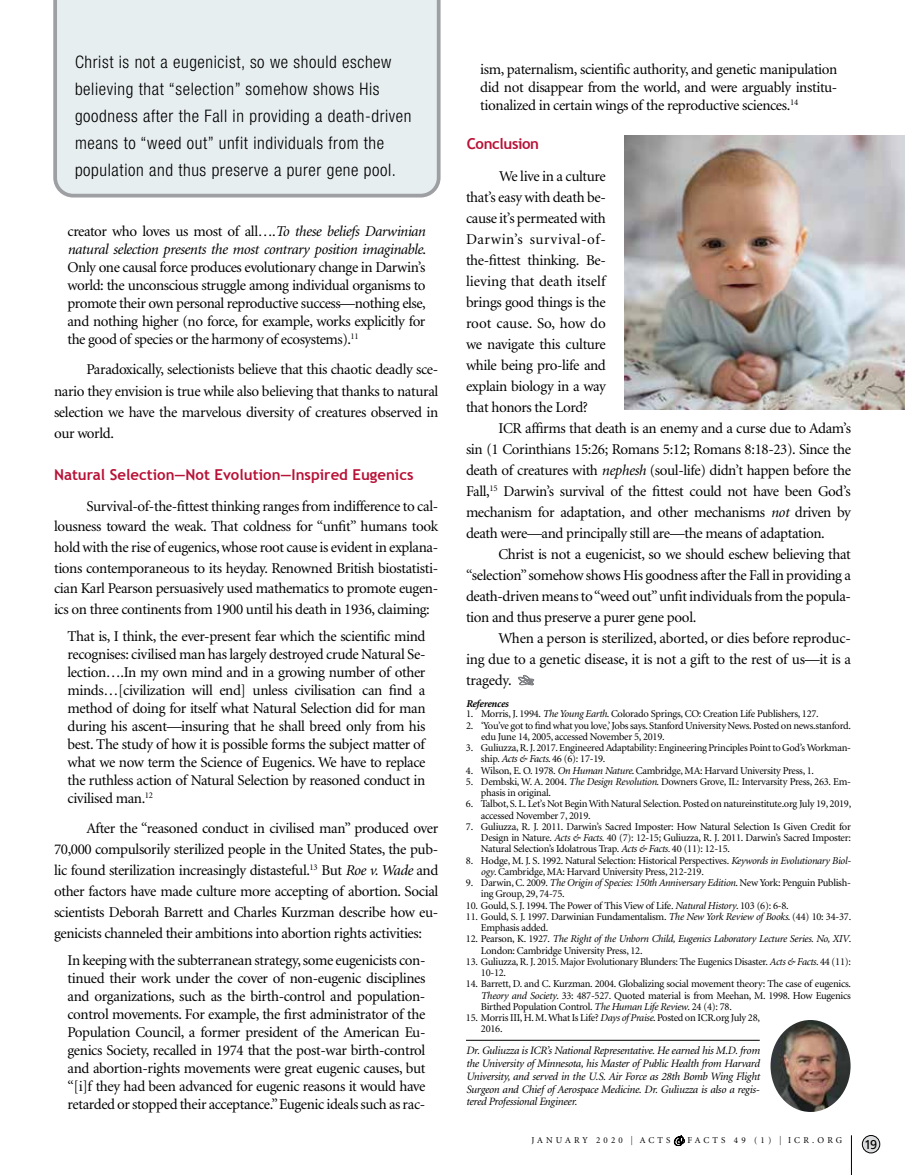
<style>
.page{position:relative;width:905px;height:1175px;background:#fff}
.page>*{position:absolute;margin:0;border:0;box-sizing:border-box;transform-origin:0 0}
.t1{font:300 condensed 17.25px/27px "Helvetica Neue";letter-spacing:.035em;color:#000}
.t2{font:15px/21px "Minion";letter-spacing:-.025em;color:#000;text-align:justify}
.t3{font:700 15px "Trebuchet MS";color:#b81237}
.t4{font:700 15px "Trebuchet MS";letter-spacing:-.025em;color:#b81237}
.t5{font:12.75px "Frutiger";color:#000}
.t6{font:italic 11.25px/12.8px "Minion";letter-spacing:-.025em;color:#000;text-align:justify}
.t7{font:10.5px/11.2px "Minion";letter-spacing:-.025em;color:#000}
.t8{font:italic 10.5px/11.2px "Minion";letter-spacing:-.025em;color:#000}
.t9{font:italic 700 10.5px "Minion";letter-spacing:-.025em;color:#000}
.t10{font:9px "Minion";letter-spacing:.35em;color:#000}
.s1{font-style:italic}
.s2{font-style:normal}
.s3{font-family:"Frutiger";font-weight:300;font-size:12.15px}
.s4{font-family:"Zapfino";font-size:6.3px}
</style>
<div class="page">
<hr style="left:466px;top:1039px;width:293px;height:1px;background:#000">
<div style="left:862px;top:1135px;width:17px;height:17px;background:#dcddde;border-radius:50%"></div>
<div style="left:862px;top:1135px;width:17px;height:18px;border:1px solid #000;border-radius:50%"></div>
<hr style="left:851px;top:1135px;width:1px;height:39px;background:#000">
<img style="left:770px;top:1020px;width:80px;height:92px">
<div style="left:53px;top:0;width:387px;height:197px;background:#e7eef0"></div>
<svg style="left:518px;top:675px;width:16px;height:10px"></svg>
<img style="left:624px;top:135px;width:280px;height:274px">
<p class="t1" style="left:75px;top:48px;width:338px">Christ is not a eugenicist, so we should eschew believing that “selection” somehow shows His goodness after the Fall in providing a death-driven means to “weed out” unfit individuals from the population and thus preserve a purer gene pool.</p>
<p class="t2" style="left:68px;top:223px;width:360px;line-height:18px">creator who loves us most of all….<span class="s1">To these beliefs Darwinian natural selection presents the most contrary position imaginable</span>.<br>Only one causal force produces evolutionary change in Darwin’s world: the unconscious struggle among individual organisms to promote their own personal reproductive success—nothing else, and nothing higher (no force, for example, works explicitly for the good of species or the harmony of ecosystems).<sup>11</sup></p>
<p class="t2" style="left:54px;top:360px;width:386px;text-indent:32px">Paradoxically, selectionists believe that this chaotic deadly sce&shy;nario they envision is true while also believing that thanks to natural selection we have the marvelous diversity of creatures observed in our world.</p>
<p class="t3" style="left:54px;top:465px;width:361px">Natural Selection—Not Evolution—Inspired Eugenics</p>
<p class="t2" style="left:54px;top:496px;width:386px;text-indent:32px">Survival-of-the-fittest thinking ranges from indifference to cal&shy;lousness toward the weak. That coldness for “unfit” humans took hold with the rise of eugenics, whose root cause is evident in explana&shy;tions contemporaneous to its heyday. Renowned British biostatisti&shy;cian Karl Pearson persuasively used mathematics to promote eugen&shy;ics on three continents from 1900 until his death in 1936, claiming:</p>
<p class="t2" style="left:67px;top:627px;width:359px;line-height:18px">That is, I think, the ever-present fear which the scientific mind recognises: civilised man has largely destroyed crude Natural Se&shy;lection….In my own mind and in a growing number of other minds…[civilization will end] unless civilisation can find a method of doing for itself what Natural Selection did for man during his ascent—insuring that he shall breed only from his best. The study of how it is possible forms the subject matter of what we now term the Science of Eugenics. We have to replace the ruthless action of Natural Selection by reasoned conduct in civilised man.<sup>12</sup></p>
<p class="t2" style="left:54px;top:818px;width:386px;text-indent:32px">After the “reasoned conduct in civilised man” produced over 70,000 compulsorily sterilized people in the United States, the pub&shy;lic found sterilization increasingly distasteful.<sup>13</sup> But <span class="s1">Roe v. Wade</span> and other factors have made culture more accepting of abortion. Social scientists Deborah Barrett and Charles Kurzman describe how eu&shy;genicists channeled their ambitions into abortion rights activities:</p>
<p class="t2" style="left:68px;top:951px;width:359px;line-height:18px">In keeping with the subterranean strategy, some eugenicists con&shy;tinued their work under the cover of non-eugenic disciplines and organizations, such as the birth-control and population&shy;control movements. For example, the first administrator of the Population Council, a former president of the American Eu&shy;genics Society, recalled in 1974 that the post-war birth-control and abortion-rights movements were great eugenic causes, but “[i]f they had been advanced for eugenic reasons it would have retarded or stopped their acceptance.” Eugenic ideals such as rac-</p>
<p class="t2" style="left:480px;top:61px;width:359px;line-height:18px">ism, paternalism, scientific authority, and genetic manipulation did not disappear from the world, and were arguably institu&shy;tionalized in certain wings of the reproductive sciences.<sup>14</sup></p>
<p class="t4" style="left:466px;top:135px;width:74px">Conclusion</p>
<p class="t2" style="left:466px;top:166px;width:141px;text-indent:33px">We live in a culture that’s easy with death be&shy;cause it’s permeated with Darwin’s survival-of&shy;the-fittest thinking. Be&shy;lieving that death itself brings good things is the root cause. So, how do we navigate this culture while being pro-life and explain biology in a way that honors the Lord?</p>
<p class="t2" style="left:466px;top:418px;width:386px;text-indent:32px">ICR affirms that death is an enemy and a curse due to Adam’s sin (1 Corinthians 15:26; Romans 5:12; Romans 8:18-23). Since the death of creatures with <span class="s1">nephesh</span> (soul-life) didn’t happen before the Fall,<sup>15</sup> Darwin’s survival of the fittest could not have been God’s mechanism for adaptation, and other mechanisms <span class="s1">not</span> driven by death were—and principally still are—the means of adaptation.</p>
<p class="t2" style="left:466px;top:544px;width:386px;text-indent:32px">Christ is not a eugenicist, so we should eschew believing that “selection” somehow shows His goodness after the Fall in providing a death-driven means to “weed out” unfit individuals from the popula&shy;tion and thus preserve a purer gene pool.</p>
<p class="t2" style="left:466px;top:628px;width:386px;text-indent:32px">When a person is sterilized, aborted, or dies before reproduc&shy;ing due to a genetic disease, it is not a gift to the rest of us—it is a tragedy.</p>
<p class="t9" style="left:466px;top:698px;width:44px">References</p>
<p class="t7" style="left:466px;top:708px;width:354px">1. Morris, J. 1994. <span class="s1">The Young Earth</span>. Colorado Springs, CO: Creation Life Publishers, 127.</p>
<p class="t7" style="left:481px;top:720px;width:371px;text-indent:-15px">2. ‘You’ve got to find what you love,’ Jobs says. Stanford University News. Posted on news.stanford. edu June 14, 2005, accessed November 5, 2019.</p>
<p class="t7" style="left:481px;top:742px;width:371px;text-indent:-15px">3. Guliuzza, R. J. 2017. Engineered Adaptability: Engineering Principles Point to God’s Workman&shy;ship. <span class="s1">Acts &amp; Facts</span>. 46 (6): 17-19.</p>
<p class="t7" style="left:466px;top:765px;width:349px">4. Wilson, E. O. 1978. <span class="s1">On Human Nature</span>. Cambridge, MA: Harvard University Press, 1.</p>
<p class="t7" style="left:481px;top:776px;width:371px;text-indent:-15px">5. Dembski, W. A. 2004. <span class="s1">The Design Revolution</span>. Downers Grove, IL: Intervarsity Press, 263. Em&shy;phasis in original.</p>
<p class="t7" style="left:481px;top:798px;width:372px;text-indent:-15px">6. Talbot, S. L. Let’s Not Begin With Natural Selection. Posted on natureinstitute.org July 19, 2019, accessed November 7, 2019.</p>
<p class="t7" style="left:481px;top:821px;width:371px;text-align:justify;text-indent:-15px">7. Guliuzza, R. J. 2011. Darwin’s Sacred Imposter: How Natural Selection Is Given Credit for Design in Nature. <span class="s1">Acts &amp; Facts.</span> 40 (7): 12-15; Guliuzza, R. J. 2011. Darwin’s Sacred Imposter:<br>Natural Selection’s Idolatrous Trap. <span class="s1">Acts &amp; Facts.</span> 40 (11): 12-15.</p>
<p class="t7" style="left:481px;top:855px;width:371px;text-indent:-15px">8. Hodge, M. J. S. 1992. Natural Selection: Historical Perspectives. <span class="s1">Keywords in Evolutionary Biol&shy;ogy</span>. Cambridge, MA: Harvard University Press, 212-219.</p>
<p class="t7" style="left:481px;top:877px;width:371px;text-indent:-15px">9. Darwin, C. 2009. <span class="s1">The Origin of Species: 150th Anniversary Edition</span>. New York: Penguin Publish&shy;ing Group, 29, 74-75.</p>
<p class="t7" style="left:466px;top:900px;width:324px">10. Gould, S. J. 1994. The Power of This View of Life. <span class="s1">Natural History</span>. 103 (6): 6-8.</p>
<p class="t7" style="left:481px;top:911px;width:372px;text-indent:-15px">11. Gould, S. J. 1997. Darwinian Fundamentalism. <span class="s1">The New York Review of Books</span>. (44) 10: 34-37.<br>Emphasis added.</p>
<p class="t8" style="left:481px;top:933px;width:372px;text-indent:-15px"><span class="s2">12. Pearson, K. 1927.</span> The Right of the Unborn Child, Eugenics Laboratory Lecture Series. No, XIV<span class="s2">.<br>London: Cambridge University Press, 12.</span></p>
<p class="t7" style="left:481px;top:956px;width:371px;text-indent:-15px">13. Guliuzza, R. J. 2015. Major Evolutionary Blunders: The Eugenics Disaster. <span class="s1">Acts &amp; Facts</span>. 44 (11):<br>10-12.</p>
<p class="t7" style="left:481px;top:978px;width:372px;text-align:justify;text-indent:-15px">14. Barrett, D. and C. Kurzman. 2004. Globalizing social movement theory: The case of eugenics.<br><span class="s1">Theory and Society</span>. 33: 487-527. Quoted material is from Meehan, M. 1998. How Eugenics Birthed Population Control. <span class="s1">The Human Life Review</span>. 24 (4): 78.</p>
<p class="t7" style="left:481px;top:1012px;width:280px;text-indent:-15px">15. Morris III, H. M. What Is Life? <span class="s1">Days of Praise</span>. Posted on ICR.org July 28,<br>2016.</p>
<p class="t6" style="left:466px;top:1044px;width:295px">Dr. Guliuzza is ICR’s National Representative. He earned his M.D. from the University of Minnesota, his Master of Public Health from Harvard University, and served in the U.S. Air Force as 28th Bomb Wing Flight Surgeon and Chief of Aerospace Medicine. Dr. Guliuzza is also a regis&shy;tered Professional Engineer.</p>
<p class="t10" style="left:531px;top:1136px;width:312px">JANUARY 2020 <span class="s3">|</span> ACTS <span class="s4">&amp;</span>FACTS 49 (1) <span class="s3">|</span> ICR.ORG</p>
<p class="t5" style="left:864px;top:1136px;width:15px">19</p>
</div>
